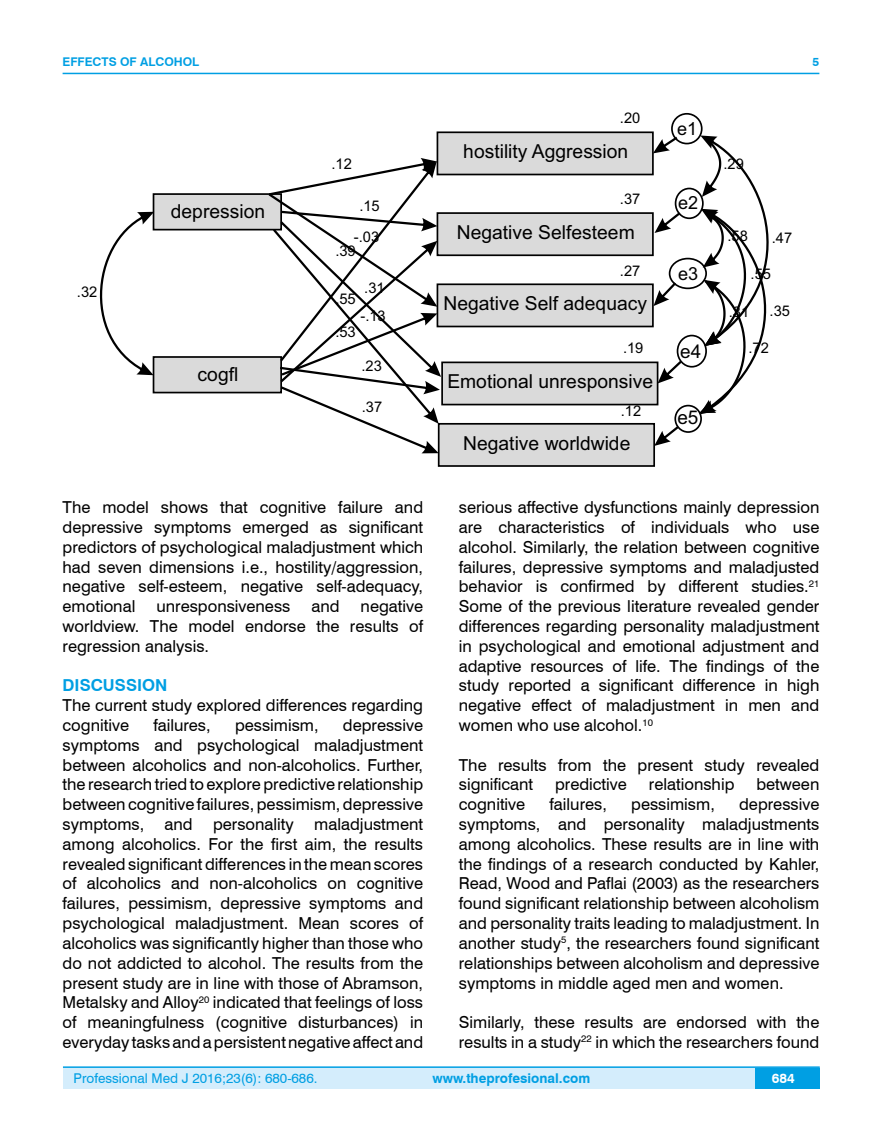
<style>
.page{position:relative;width:882px;height:1145px;background:#fff}
.page>*{position:absolute;margin:0;border:0;box-sizing:border-box;transform-origin:0 0}
.t1{font:19.2px "Arial";color:#000}
.t2{font:18.9px "Arial";color:#000}
.t3{font:18px "Arial";color:#000}
.t4{font:16.5px/19.8px "Swiss 721 BT";color:#000;text-align:justify}
.t5{font:700 16.5px "Swiss 721 BT";color:#009fe3}
.t6{font:14.7px/31px "Arial";color:#000;text-align:center}
.t7{font:13.5px "Swiss 721 BT";color:#009fe3}
.t8{font:700 13.5px "Swiss 721 BT";color:#009fe3}
.t9{font:700 13.5px "Swiss 721 BT";color:#fff}
.t10{font:700 12px "Swiss 721 BT";color:#009fe3}
</style>
<div class="page">
<div style="left:63px;top:1067px;width:756px;height:21px;background:#d4edfc"></div>
<hr style="left:63px;top:1066px;width:756px;height:2px;background:#009fe3">
<div style="left:754px;top:1068px;width:65px;height:20px;background:#009fe3"></div>
<hr style="left:63px;top:73px;width:756px;height:1px;background:#009fe3">
<div style="left:153px;top:194px;width:128px;height:36px;background:#dadada"></div>
<div style="left:153px;top:193px;width:129px;height:37px;border:2px solid #000"></div>
<div style="left:153px;top:357px;width:128px;height:35px;background:#dadada"></div>
<div style="left:153px;top:356px;width:129px;height:37px;border:2px solid #000"></div>
<div style="left:437px;top:132px;width:215px;height:42px;background:#dadada"></div>
<div style="left:436px;top:131px;width:217px;height:44px;border:2px solid #000"></div>
<div style="left:437px;top:213px;width:215px;height:42px;background:#dadada"></div>
<div style="left:436px;top:212px;width:217px;height:44px;border:2px solid #000"></div>
<div style="left:437px;top:284px;width:215px;height:42px;background:#dadada"></div>
<div style="left:436px;top:283px;width:217px;height:44px;border:2px solid #000"></div>
<div style="left:442px;top:362px;width:215px;height:42px;background:#dadada"></div>
<div style="left:441px;top:361px;width:217px;height:44px;border:2px solid #000"></div>
<div style="left:438px;top:424px;width:215px;height:42px;background:#dadada"></div>
<div style="left:437px;top:423px;width:217px;height:44px;border:2px solid #000"></div>
<svg style="left:100px;top:212px;width:54px;height:163px"></svg>
<svg style="left:268px;top:158px;width:173px;height:295px"></svg>
<svg style="left:652px;top:137px;width:25px;height:16px"></svg>
<svg style="left:654px;top:212px;width:26px;height:21px"></svg>
<svg style="left:653px;top:282px;width:22px;height:24px"></svg>
<svg style="left:657px;top:361px;width:24px;height:22px"></svg>
<svg style="left:653px;top:426px;width:25px;height:20px"></svg>
<svg style="left:698px;top:135px;width:70px;height:279px"></svg>
<div style="left:670px;top:113px;width:32px;height:31px;border:2px solid #000;border-radius:50%"></div>
<div style="left:674px;top:188px;width:29px;height:31px;border:2px solid #000;border-radius:50%"></div>
<div style="left:668px;top:258px;width:38px;height:31px;border:2px solid #000;border-radius:50%"></div>
<div style="left:676px;top:335px;width:30px;height:32px;border:2px solid #000;border-radius:50%"></div>
<div style="left:674px;top:405px;width:27px;height:28px;border:2px solid #000;border-radius:50%"></div>
<p class="t10" style="left:63px;top:53px;width:138px">EFFECTS OF ALCOHOL</p>
<p class="t6" style="left:77px;top:276px;width:22px">.32</p>
<p class="t1" style="left:171px;top:198px;width:96px">depression</p>
<p class="t1" style="left:197px;top:361px;width:42px">cogfl</p>
<p class="t6" style="left:331px;top:148px;width:22px">.12</p>
<p class="t6" style="left:354px;top:190px;width:27px">.15 -.03</p>
<p class="t6" style="left:360px;top:273px;width:27px;line-height:28.3px;text-align:left">.31 -.13</p>
<p class="t6" style="left:361px;top:350px;width:22px">.23</p>
<p class="t6" style="left:361px;top:391px;width:22px">.37</p>
<p class="t6" style="left:335px;top:235px;width:22px">.39</p>
<p class="t6" style="left:335px;top:283px;width:22px">.55</p>
<p class="t6" style="left:335px;top:316px;width:22px">.53</p>
<p class="t4" style="left:63px;top:497px;width:362px">The model shows that cognitive failure and depressive symptoms emerged as significant predictors of psychological maladjustment which had seven dimensions i.e., hostility/aggression, negative self-esteem, negative self-adequacy, emotional</p>
<p class="t4" style="left:63px;top:596px;width:362px;text-indent:298px">negative worldview. The model endorse the results of regression analysis.</p>
<p class="t5" style="left:63px;top:674px;width:106px">DISCUSSION</p>
<p class="t4" style="left:63px;top:695px;width:362px">The current study explored differences regarding cognitive</p>
<p class="t4" style="left:156px;top:596px;width:135px">unresponsiveness</p>
<p class="t4" style="left:311px;top:596px;width:30px">and</p>
<p class="t4" style="left:153px;top:714px;width:59px">failures,</p>
<p class="t4" style="left:235px;top:714px;width:85px">pessimism,</p>
<p class="t4" style="left:63px;top:714px;width:362px;text-indent:280px">depressive symptoms and psychological maladjustment between alcoholics and non-alcoholics. Further, the research tried to explore predictive relationship between cognitive failures, pessimism, depressive symptoms, and personality maladjustment among alcoholics. For the first aim, the results revealed significant differences in the mean scores of alcoholics and non-alcoholics on cognitive failures, pessimism, depressive symptoms and psychological maladjustment. Mean scores of alcoholics was significantly higher than those who do not addicted to alcohol. The results from the present study are in line with those of Abramson, Metalsky and Alloy<sup>20</sup> indicated that feelings of loss of meaningfulness (cognitive disturbances) in everyday tasks and a persistent negative affect and</p>
<p class="t6" style="left:619px;top:103px;width:22px">.20</p>
<p class="t1" style="left:463px;top:138px;width:166px">hostility Aggression</p>
<p class="t6" style="left:619px;top:184px;width:22px">.37</p>
<p class="t1" style="left:456px;top:219px;width:179px">Negative Selfesteem</p>
<p class="t6" style="left:619px;top:255px;width:22px">.27</p>
<p class="t1" style="left:443px;top:290px;width:205px">Negative Self adequacy</p>
<p class="t6" style="left:622px;top:332px;width:22px">.19</p>
<p class="t1" style="left:447px;top:368px;width:207px">Emotional unresponsive</p>
<p class="t6" style="left:620px;top:395px;width:22px">.12</p>
<p class="t1" style="left:463px;top:430px;width:168px">Negative worldwide</p>
<p class="t3" style="left:676px;top:116px;width:22px">e1</p>
<p class="t3" style="left:677px;top:191px;width:22px">e2</p>
<p class="t3" style="left:677px;top:261px;width:22px">e3</p>
<p class="t2" style="left:680px;top:338px;width:23px">e4</p>
<p class="t2" style="left:677px;top:405px;width:23px">e5</p>
<p class="t10" style="left:812px;top:53px;width:8px">5</p>
<p class="t6" style="left:723px;top:148px;width:22px">.29</p>
<p class="t6" style="left:727px;top:220px;width:22px">.58</p>
<p class="t6" style="left:771px;top:222px;width:22px">.47</p>
<p class="t6" style="left:750px;top:259px;width:22px">.55</p>
<p class="t6" style="left:769px;top:295px;width:22px">.35</p>
<p class="t6" style="left:748px;top:332px;width:22px">.72</p>
<p class="t6" style="left:728px;top:296px;width:22px">.31</p>
<p class="t4" style="left:458px;top:497px;width:362px">serious affective dysfunctions mainly depression are characteristics of individuals who use alcohol. Similarly, the relation between cognitive failures, depressive symptoms and maladjusted behavior is confirmed by different studies.<sup>21<br></sup>Some of the previous literature revealed gender differences regarding personality maladjustment in psychological and emotional adjustment and adaptive resources of life. The findings of the study reported a significant difference in high negative effect of maladjustment in men and women who use alcohol.<sup>10</sup></p>
<p class="t4" style="left:458px;top:754px;width:362px">The results from the present study revealed significant</p>
<p class="t4" style="left:555px;top:774px;width:73px">predictive</p>
<p class="t4" style="left:648px;top:774px;width:87px">relationship</p>
<p class="t4" style="left:756px;top:774px;width:64px">between</p>
<p class="t4" style="left:458px;top:794px;width:68px">cognitive</p>
<p class="t4" style="left:549px;top:794px;width:59px">failures,</p>
<p class="t4" style="left:631px;top:794px;width:85px">pessimism,</p>
<p class="t4" style="left:458px;top:794px;width:362px;text-indent:280px">depressive symptoms, and personality maladjustments among alcoholics. These results are in line with the findings of a research conducted by Kahler, Read, Wood and Paflai (2003) as the researchers found significant relationship between alcoholism and personality traits leading to maladjustment. In another study<sup>5</sup>, the researchers found significant relationships between alcoholism and depressive symptoms in middle aged men and women.</p>
<p class="t4" style="left:458px;top:1011px;width:362px">Similarly, these results are endorsed with the results in a study<sup>22</sup> in which the researchers found</p>
<p class="t7" style="left:74px;top:1069px;width:245px">Professional Med J 2016;23(6): 680-686.</p>
<p class="t8" style="left:432px;top:1069px;width:159px">www.theprofesional.com</p>
<p class="t9" style="left:771px;top:1069px;width:24px">684</p>
</div>
